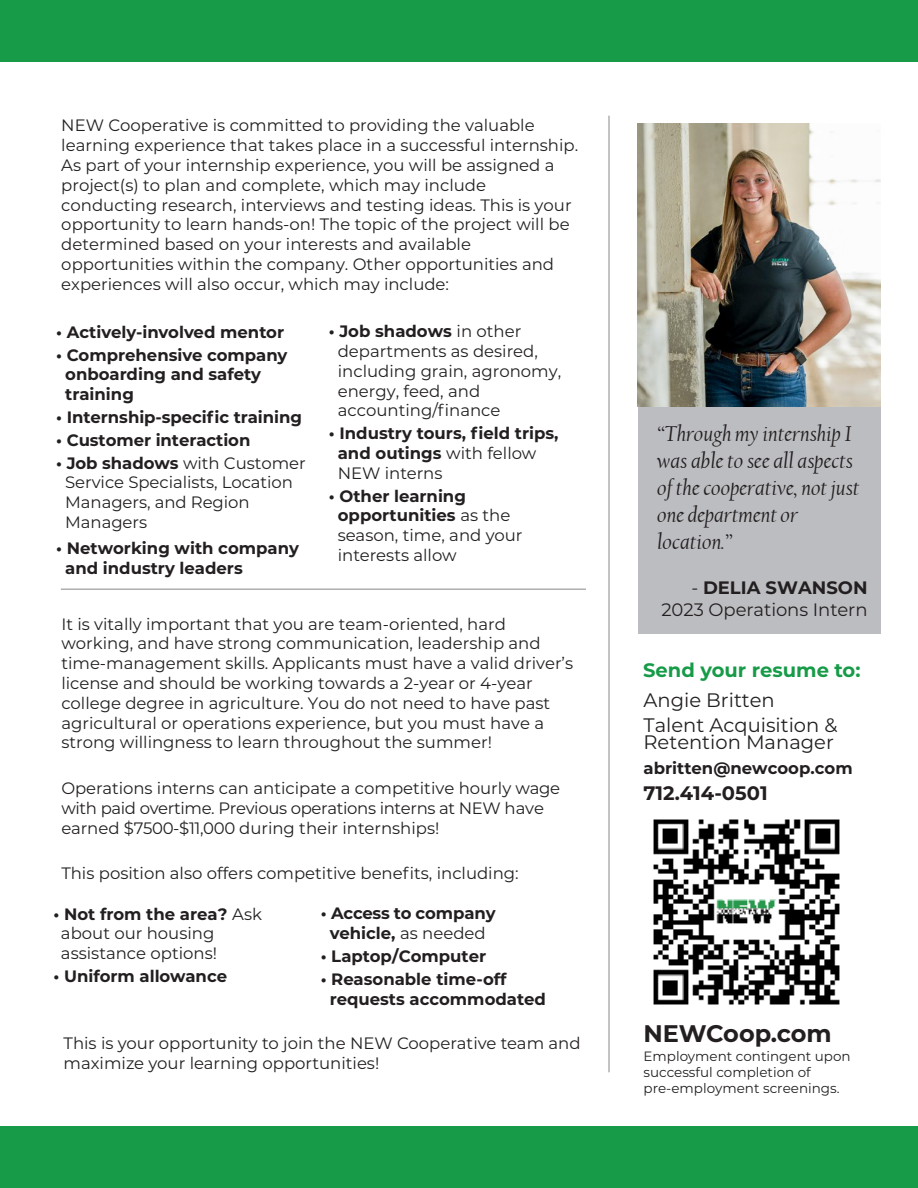
<style>
.page{position:relative;width:918px;height:1188px;background:#fff}
.page>*{position:absolute;margin:0;border:0;box-sizing:border-box;transform-origin:0 0}
.t1{font:700 24px "Montserrat";letter-spacing:-.005em;color:#231f20}
.t2{font:italic 22.5px/27px "Californian FB";color:#231f20}
.t3{font:19.5px/25.5px "Montserrat";color:#231f20}
.t4{font:700 19.5px "Montserrat";color:#179b48}
.t5{font:700 19.5px "Montserrat";color:#231f20}
.t6{font:18px/21.6px "Montserrat";letter-spacing:-.005em;color:#231f20;text-align:right}
.t7{font:16.5px/19.8px "Montserrat";color:#231f20}
.t8{font:700 16.5px/19.8px "Montserrat";color:#231f20}
.t9{font:13.5px/16.2px "Montserrat";color:#231f20}
.s1{font-weight:700}
.s2{font-weight:400}
</style>
<div class="page">
<div style="left:0;top:0;width:918px;height:61px;background:#179b48"></div>
<div style="left:0;top:1127px;width:918px;height:61px;background:#179b48"></div>
<hr style="left:608px;top:116px;width:2px;height:956px;background:#939598">
<hr style="left:61px;top:589px;width:525px;height:1px;background:#939598">
<img style="left:637px;top:123px;width:244px;height:284px">
<div style="left:638px;top:407px;width:242px;height:226px;background:#bcbdc0"></div>
<img style="left:653px;top:819px;width:187px;height:186px">
<p class="t7" style="left:61px;top:115px;width:518px">NEW Cooperative is committed to providing the valuable learning experience that takes place in a successful internship.<br>As part of your internship experience, you will be assigned a project(s) to plan and complete, which may include conducting research, interviews and testing ideas. This is your opportunity to learn hands-on! The topic of the project will be determined based on your interests and available opportunities within the company. Other opportunities and experiences will also occur, which may include:</p>
<p class="t8" style="left:56px;top:321px;width:229px">• Actively-involved mentor</p>
<p class="t8" style="left:65px;top:344px;width:224px;text-indent:-9px">• Comprehensive company onboarding and safety training</p>
<p class="t8" style="left:56px;top:406px;width:247px">• Internship-specific training</p>
<p class="t8" style="left:56px;top:429px;width:196px">• Customer interaction</p>
<p class="t7" style="left:65px;top:452px;width:242px;text-indent:-9px"><span class="s1">• Job shadows</span> with Customer<br>Service Specialists, Location<br>Managers, and Region<br>Managers</p>
<p class="t8" style="left:65px;top:537px;width:235px;text-indent:-9px">• Networking with company and industry leaders</p>
<p class="t7" style="left:338px;top:321px;width:225px;text-indent:-9px"><span class="s1">• Job shadows</span> in other departments as desired, including grain, agronomy, energy, feed, and accounting/finance</p>
<p class="t8" style="left:338px;top:423px;width:222px;text-indent:-9px">• Industry tours, field trips, and outings <span class="s2">with fellow<br>NEW interns</span></p>
<p class="t7" style="left:338px;top:485px;width:186px;text-indent:-9px"><span class="s1">• Other learning opportunities</span> as the season, time, and your interests allow</p>
<p class="t7" style="left:61px;top:613px;width:513px">It is vitally important that you are team-oriented, hard working, and have strong communication, leadership and time-management skills. Applicants must have a valid driver’s license and should be working towards a 2-year or 4-year college degree in agriculture. You do not need to have past agricultural or operations experience, but you must have a strong willingness to learn throughout the summer!</p>
<p class="t7" style="left:61px;top:778px;width:500px">Operations interns can anticipate a competitive hourly wage with paid overtime. Previous operations interns at NEW have earned $7500-$11,000 during their internships!</p>
<p class="t7" style="left:61px;top:863px;width:459px">This position also offers competitive benefits, including:</p>
<p class="t7" style="left:61px;top:903px;width:203px;text-indent:-8px"><span class="s1">• Not from the area?</span> Ask about our housing assistance options!</p>
<p class="t8" style="left:53px;top:965px;width:175px">• Uniform allowance</p>
<p class="t8" style="left:321px;top:903px;width:176px;text-align:center">• Access to company vehicle, <span class="s2">as needed</span></p>
<p class="t8" style="left:321px;top:945px;width:167px">• Laptop/Computer</p>
<p class="t8" style="left:330px;top:968px;width:218px;text-indent:-9px">• Reasonable time-off requests accommodated</p>
<p class="t7" style="left:64px;top:1033px;width:519px">This is your opportunity to join the NEW Cooperative team and maximize your learning opportunities!</p>
<h2 class="t2" style="left:657px;top:420px;width:204px">“Through my internship I was able to see all aspects of the cooperative, not just one department or location.”</h2>
<p class="t6" style="left:661px;top:576px;width:208px">- <span class="s1">DELIA SWANSON<br></span>2023 Operations Intern</p>
<p class="t4" style="left:643px;top:656px;width:219px">Send your resume to:</p>
<p class="t3" style="left:644px;top:686px;width:196px">Angie Britten<br>Talent Acquisition &amp;</p>
<p class="t3" style="left:644px;top:728px;width:192px">Retention Manager</p>
<p class="t8" style="left:644px;top:758px;width:211px">abritten@newcoop.com</p>
<p class="t5" style="left:644px;top:779px;width:126px">712.414-0501</p>
<h1 class="t1" style="left:644px;top:1016px;width:190px">NEWCoop.com</h1>
<p class="t9" style="left:644px;top:1047px;width:209px">Employment contingent upon successful completion of pre-employment screenings.</p>
</div>
